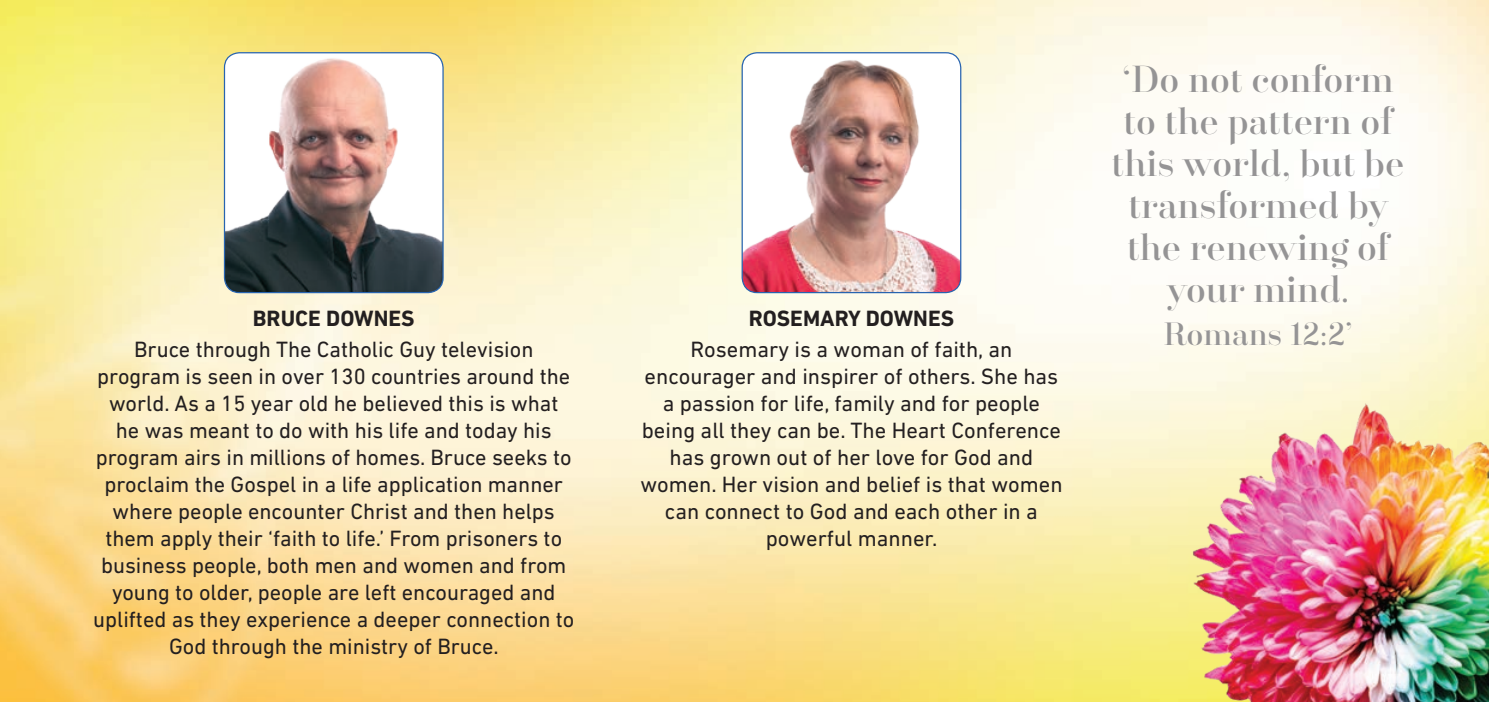
<style>
.page{position:relative;width:1489px;height:702px;background:#fff}
.page>*{position:absolute;margin:0;border:0;box-sizing:border-box;transform-origin:0 0}
.t1{font:35px/42px "Santis";color:#959495;text-align:center}
.t2{font:30px "Santis";color:#959495}
.t3{font:22.5px/27px "DIN Next LT Pro";color:#231f20;text-align:center}
.t4{font:700 22.5px "DIN Next LT Pro";color:#231f20}
</style>
<div class="page">
<img style="left:0;top:0;width:1488px;height:702px">
<img style="left:1168px;top:376px;width:320px;height:326px">
<img style="left:224px;top:53px;width:219px;height:239px">
<div style="left:224px;top:52px;width:219px;height:241px;border:1px solid #2864b0;border-radius:15px"></div>
<img style="left:742px;top:53px;width:218px;height:239px">
<div style="left:741px;top:52px;width:220px;height:241px;border:1px solid #2864b0;border-radius:15px"></div>
<p class="t4" style="left:253px;top:305px;width:163px">BRUCE DOWNES</p>
<p class="t3" style="left:93px;top:335px;width:482px">Bruce through The Catholic Guy television program is seen in over 130 countries around the world. As a 15 year old he believed this is what<br>he was meant to do with his life and today his program airs in millions of homes. Bruce seeks to proclaim the Gospel in a life application manner where people encounter Christ and then helps them apply their ‘faith to life.’ From prisoners to business people, both men and women and from young to older, people are left encouraged and uplifted as they experience a deeper connection to God through the ministry of Bruce.</p>
<p class="t4" style="left:748px;top:305px;width:207px">ROSEMARY DOWNES</p>
<p class="t3" style="left:640px;top:335px;width:424px">Rosemary is a woman of faith, an encourager and inspirer of others. She has a passion for life, family and for people being all they can be. The Heart Conference has grown out of her love for God and women. Her vision and belief is that women can connect to God and each other in a powerful manner.</p>
<p class="t1" style="left:1111px;top:59px;width:294px">‘Do not conform to the pattern of this world, but be transformed by the renewing of your mind.</p>
<p class="t2" style="left:1163px;top:317px;width:191px">Romans 12:2’</p>
</div>
